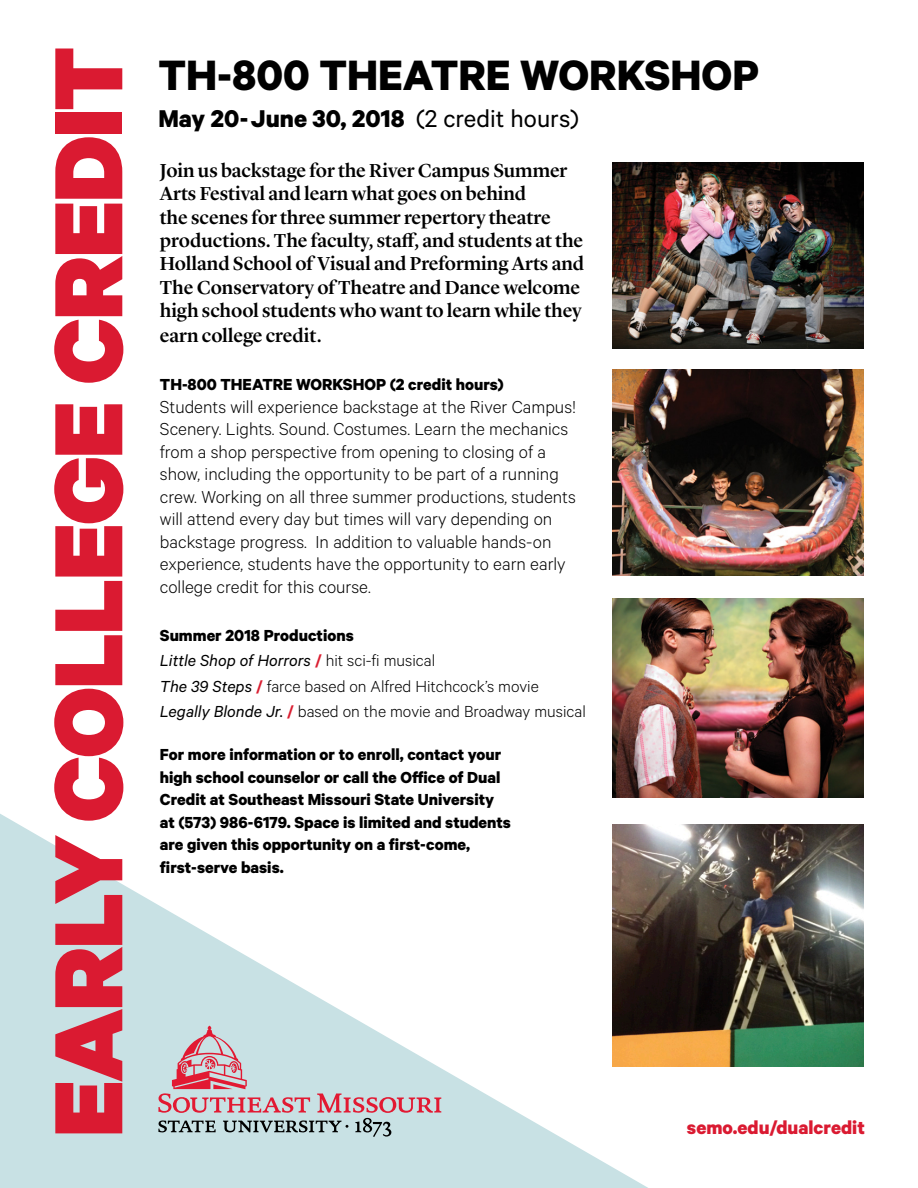
<style>
.page{position:relative;width:918px;height:1188px;background:#fff}
.page>*{position:absolute;margin:0;border:0;box-sizing:border-box;transform-origin:0 0}
.t1{font:900 109.05px "Calibre";letter-spacing:-.015em;color:#da1a31}
.t2{font:700 47.85px "Calibre";color:#000}
.t3{font:700 27.3px "Calibre";color:#000}
.t4{font:700 21px "Calibre";color:#da1a31}
.t5{font:300 19.5px/22.5px "Calibre";color:#000}
.t6{font:500 19.5px/23.4px "Lyon Display";letter-spacing:-.005em;color:#000}
.t7{font:700 18px/22.5px "Calibre";color:#000}
.t8{font:300 18px/25.5px "Calibre";color:#000}
.s1{font-weight:400}
.s2{font-weight:700}
.s3{font-weight:400;font-style:italic}
.s4{font-weight:600;color:#da1e31}
</style>
<div class="page">
<svg style="left:0;top:814px;width:649px;height:374px"></svg>
<img style="left:612px;top:824px;width:252px;height:242px">
<img style="left:612px;top:162px;width:252px;height:187px">
<img style="left:612px;top:369px;width:252px;height:207px">
<img style="left:612px;top:599px;width:252px;height:199px">
<svg style="left:158px;top:1026px;width:283px;height:111px;background:#c6c7cc"></svg>
<h1 class="t1" style="left:20px;top:1137px;width:1092px;rotate:-90deg">EARLY COLLEGE CREDIT</h1>
<h2 class="t2" style="left:158px;top:46px;width:602px">TH-800 THEATRE WORKSHOP</h2>
<h3 class="t3" style="left:158px;top:102px;width:422px">May 20-June 30, 2018 <span class="s1">(2 credit hours)</span></h3>
<p class="t6" style="left:160px;top:157px;width:426px">Join us backstage for the River Campus Summer Arts Festival and learn what goes on behind<br>the scenes for three summer repertory theatre productions. The faculty, staff, and students at the Holland School of Visual and Preforming Arts and The Conservatory of Theatre and Dance welcome high school students who want to learn while they</p>
<p class="t6" style="left:160px;top:323px;width:163px">earn college credit.</p>
<p class="t7" style="left:160px;top:373px;width:346px">TH-800 THEATRE WORKSHOP (2 credit hours)</p>
<p class="t5" style="left:160px;top:394px;width:418px">Students will experience backstage at the River Campus!<br>Scenery. Lights. Sound. Costumes. Learn the mechanics from a shop perspective from opening to closing of a show, including the opportunity to be part of a running crew. Working on all three summer productions, students will attend every day but times will vary depending on backstage progress. In addition to valuable hands-on experience, students have the opportunity to earn early college credit for this course.</p>
<p class="t8" style="left:160px;top:621px;width:427px"><span class="s2">Summer 2018 Productions<br></span><span class="s3">Little Shop of Horrors</span> <span class="s4">/</span> hit sci-fi musical<br><span class="s3">The 39 Steps</span> <span class="s4">/</span> farce based on Alfred Hitchcock’s movie <span class="s3">Legally Blonde Jr.</span> <span class="s4">/</span> based on the movie and Broadway musical</p>
<p class="t7" style="left:160px;top:743px;width:353px">For more information or to enroll, contact your high school counselor or call the Office of Dual Credit at Southeast Missouri State University at (573) 986-6179. Space is limited and students are given this opportunity on a first-come, first‑serve basis.</p>
<p class="t4" style="left:687px;top:1115px;width:179px">semo.edu/dualcredit</p>
</div>
